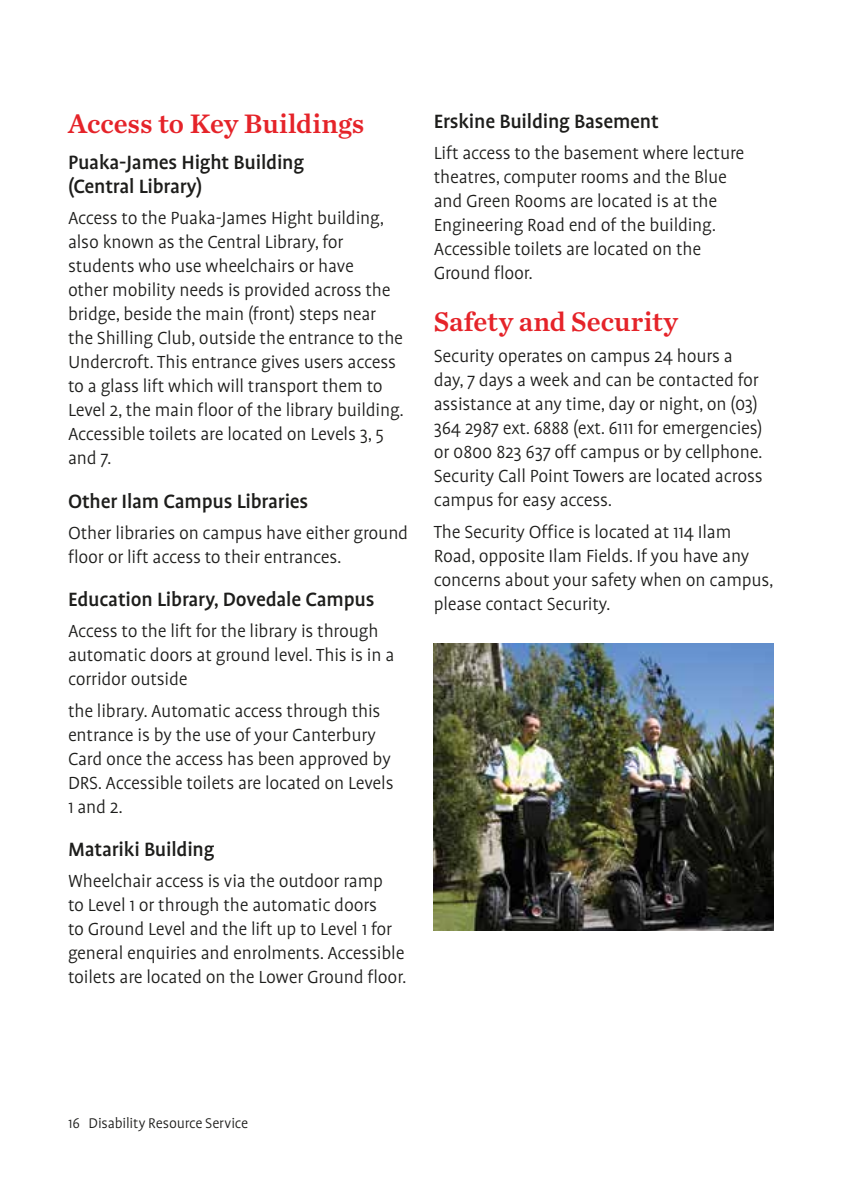
<style>
.page{position:relative;width:842px;height:1191px;background:#fff}
.page>*{position:absolute;margin:0;border:0;box-sizing:border-box;transform-origin:0 0}
.t1{font:28px "Chronicle Text G2 Semi";color:#e52329}
.t2{font:500 22px/24px "Profile Pro";letter-spacing:-.01em;color:#1d1d1b}
.t3{font:300 20px/24px "Profile Pro";letter-spacing:-.01em;color:#1d1d1b}
.t4{font:300 16px "Profile Pro";letter-spacing:-.01em;color:#1d1d1b}
</style>
<div class="page">
<img style="left:434px;top:643px;width:340px;height:287px">
<h1 class="t1" style="left:68px;top:102px;width:298px">Access to Key Buildings</h1>
<p class="t2" style="left:68px;top:151px;width:238px">Puaka-James Hight Building (Central Library)</p>
<p class="t3" style="left:68px;top:207px;width:337px">Access to the Puaka-James Hight building, also known as the Central Library, for students who use wheelchairs or have<br>other mobility needs is provided across the bridge, beside the main (front) steps near the Shilling Club, outside the entrance to the Undercroft. This entrance gives users access to a glass lift which will transport them to Level 2, the main floor of the library building.<br>Accessible toilets are located on Levels 3, 5 and 7.</p>
<p class="t2" style="left:68px;top:489px;width:242px">Other Ilam Campus Libraries</p>
<p class="t3" style="left:68px;top:521px;width:342px">Other libraries on campus have either ground floor or lift access to their entrances.</p>
<p class="t2" style="left:68px;top:587px;width:308px">Education Library, Dovedale Campus</p>
<p class="t3" style="left:68px;top:619px;width:328px">Access to the lift for the library is through automatic doors at ground level. This is in a corridor outside</p>
<p class="t3" style="left:68px;top:699px;width:327px">the library. Automatic access through this entrance is by the use of your Canterbury Card once the access has been approved by DRS. Accessible toilets are located on Levels 1 and 2.</p>
<p class="t2" style="left:68px;top:838px;width:148px">Matariki Building</p>
<p class="t3" style="left:68px;top:869px;width:340px">Wheelchair access is via the outdoor ramp<br>to Level 1 or through the automatic doors<br>to Ground Level and the lift up to Level 1 for general enquiries and enrolments. Accessible toilets are located on the Lower Ground floor.</p>
<p class="t2" style="left:434px;top:110px;width:227px">Erskine Building Basement</p>
<p class="t3" style="left:434px;top:141px;width:312px">Lift access to the basement where lecture theatres, computer rooms and the Blue and Green Rooms are located is at the Engineering Road end of the building.<br>Accessible toilets are located on the Ground floor.</p>
<h1 class="t1" style="left:434px;top:299px;width:246px">Safety and Security</h1>
<p class="t3" style="left:434px;top:344px;width:330px">Security operates on campus 24 hours a day, 7 days a week and can be contacted for assistance at any time, day or night, on (03)<br>364 2987 ext. 6888 (ext. 6111 for emergencies) or 0800 823 637 off campus or by cellphone.<br>Security Call Point Towers are located across campus for easy access.</p>
<p class="t3" style="left:434px;top:520px;width:341px">The Security Office is located at 114 Ilam Road, opposite Ilam Fields. If you have any concerns about your safety when on campus, please contact Security.</p>
<p class="t4" style="left:68px;top:1114px;width:182px">16 Disability Resource Service</p>
</div>
